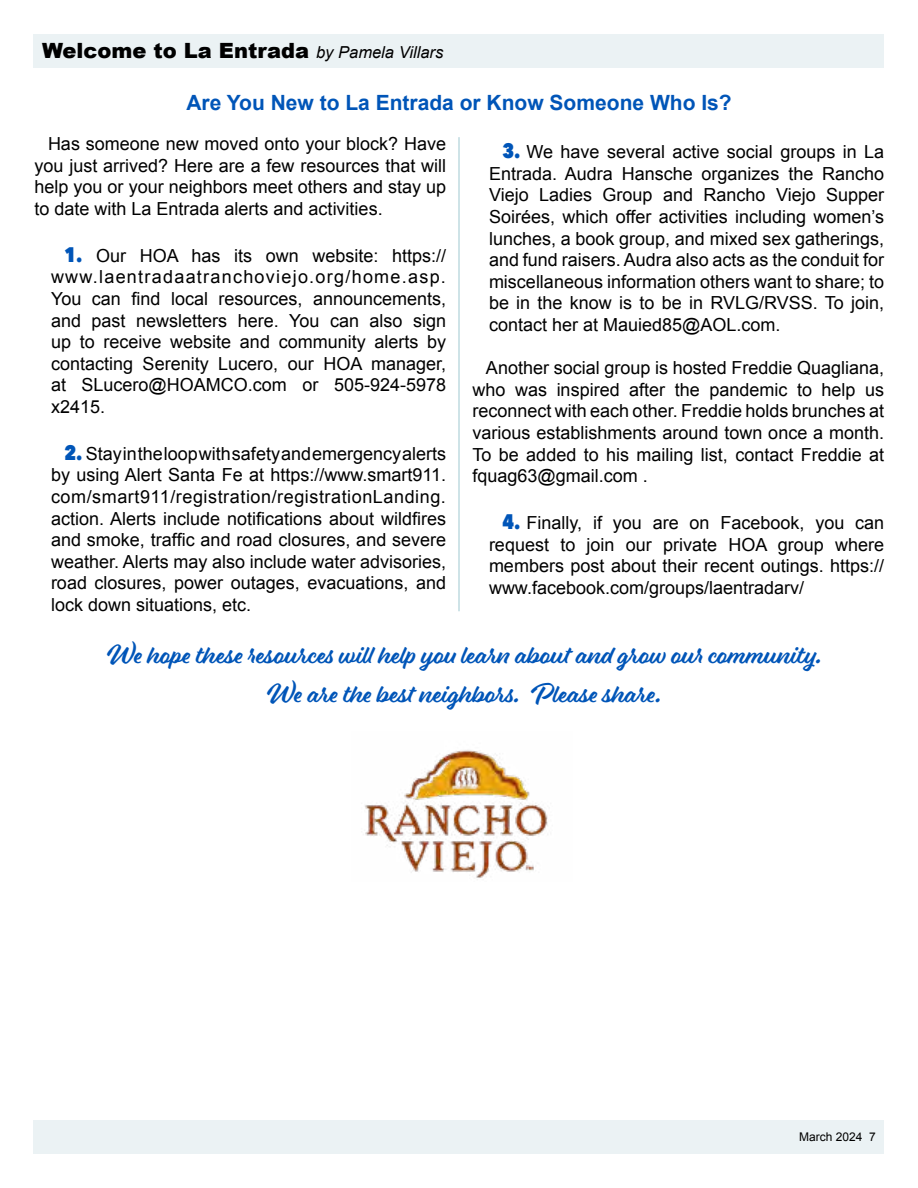
<style>
.page{position:relative;width:918px;height:1188px;background:#fff}
.page>*{position:absolute;margin:0;border:0;box-sizing:border-box;transform-origin:0 0}
.t1{font:25.5px/39.6px "Eds Market Main Script";letter-spacing:.01em;color:#0055b8;text-align:center}
.t2{font:700 21px "Arial";color:#0055b8}
.t3{font:900 21px "Arial";color:#000}
.t4{font:18px/21.6px "Arial";color:#000;text-align:justify}
.t5{font:12px "Arial";color:#000}
.s1{font-weight:400;font-style:italic;font-size:16.5px}
.s2{font-family:"Avenir Next Condensed";font-weight:800;font-size:21px;color:#0055b8}
</style>
<div class="page">
<div style="left:34px;top:1120px;width:850px;height:34px;background:#ebf2f4"></div>
<div style="left:34px;top:34px;width:850px;height:34px;background:#ebf2f4"></div>
<img style="left:365px;top:750px;width:183px;height:128px">
<hr style="left:458px;top:137px;width:2px;height:474px;background:#bfdae0">
<p class="t3" style="left:42px;top:36px;width:403px">Welcome to La Entrada <span class="s1">by Pamela Villars</span></p>
<p class="t2" style="left:186px;top:89px;width:547px">Are You New to La Entrada or Know Someone Who Is?</p>
<p class="t4" style="left:489px;top:141px;width:397px;text-indent:13px"><span class="s2">3.</span> We have several active social groups in La Entrada. Audra Hansche organizes the Rancho Viejo Ladies Group and Rancho Viejo Supper Soirées, which offer activities including women’s lunches, a book group, and mixed sex gatherings, and fund raisers. Audra also acts as the conduit for miscellaneous information others want to share; to be in the know is to be in RVLG/RVSS. To join, contact her at Mauied85@AOL.com.</p>
<p class="t4" style="left:472px;top:357px;width:413px;text-indent:14px">Another social group is hosted Freddie Quagliana, who was inspired after the pandemic to help us reconnect with each other. Freddie holds brunches at various establishments around town once a month.<br>To be added to his mailing list, contact Freddie at fquag63@gmail.com .</p>
<p class="t4" style="left:489px;top:512px;width:397px;text-indent:13px"><span class="s2">4.</span> Finally, if you are on Facebook, you can request to join our private HOA group where members post about their recent outings. https:// www.facebook.com/groups/laentradarv/</p>
<p class="t4" style="left:34px;top:133px;width:413px;text-indent:14px">Has someone new moved onto your block? Have you just arrived? Here are a few resources that will help you or your neighbors meet others and stay up to date with La Entrada alerts and activities.</p>
<p class="t4" style="left:51px;top:245px;width:397px;text-indent:13px"><span class="s2">1.</span> Our HOA has its own website: https:// www.laentradaatranchoviejo.org/home.asp.<br>You can find local resources, announcements, and past newsletters here. You can also sign up to receive website and community alerts by contacting Serenity Lucero, our HOA manager, at SLucero@HOAMCO.com or 505-924-5978 x2415.</p>
<p class="t4" style="left:51px;top:443px;width:397px;text-indent:13px"><span class="s2">2.</span> Stay in the loop with safety and emergency alerts by using Alert Santa Fe at https://www.smart911. com/smart911/registration/registrationLanding. action. Alerts include notifications about wildfires and smoke, traffic and road closures, and severe weather. Alerts may also include water advisories, road closures, power outages, evacuations, and lock down situations, etc.</p>
<h1 class="t1" style="left:107px;top:634px;width:717px">We hope these resources will help you learn about and grow our community.<br>We are the best neighbors. Please share.</h1>
<p class="t5" style="left:799px;top:1129px;width:78px">March 2024 7</p>
</div>
